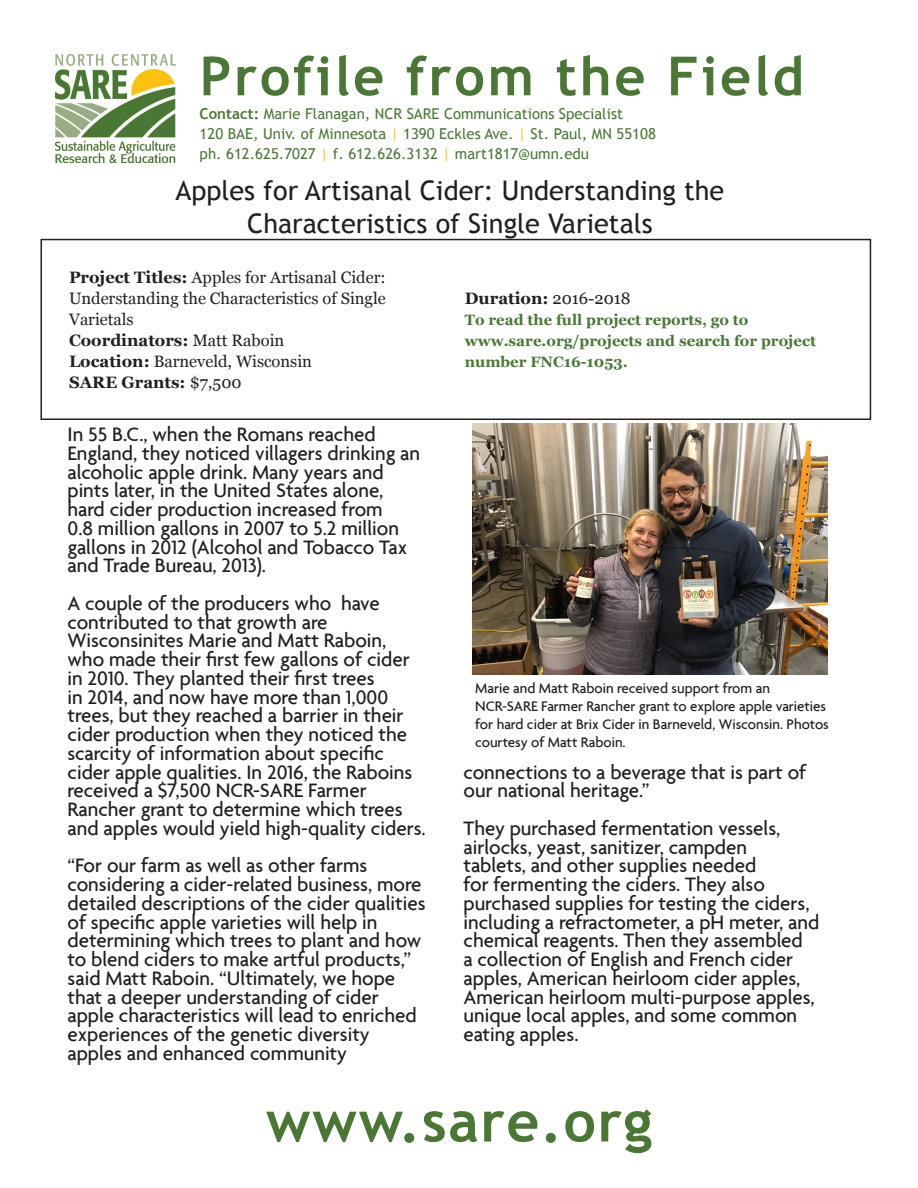
<style>
.page{position:relative;width:918px;height:1188px;background:#fff}
.page>*{position:absolute;margin:0;border:0;box-sizing:border-box;transform-origin:0 0}
.t1{font:700 57px "Trebuchet MS";letter-spacing:.03em;color:#4a7834}
.t2{font:700 54px "Trebuchet MS";letter-spacing:.05em;color:#4a7834}
.t3{font:27px "Trebuchet MS";color:#231f20}
.t4{font:500 21px/18.8px "Agenda";color:#231f20}
.t5{font:16.5px/21px "Georgia";color:#231f20;text-align:justify}
.t6{font:700 16.5px "Georgia";color:#231f20}
.t7{font:500 15px/18px "Agenda";color:#231f20}
.t8{font:15px "Trebuchet MS";color:#4a7834}
.t9{font:700 15px/21px "Georgia";color:#4a7834}
.s1{font-weight:700}
.s2{color:#fdc110}
.s3{font-weight:400}
</style>
<div class="page">
<div style="left:40px;top:239px;width:831px;height:181px;border:2px solid #231f20"></div>
<img style="left:56px;top:54px;width:120px;height:108px">
<img style="left:472px;top:423px;width:356px;height:252px">
<p class="t2" style="left:200px;top:42px;width:606px">Profile from the Field</p>
<p class="t8" style="left:200px;top:105px;width:425px"><span class="s1">Contact:</span> Marie Flanagan, NCR SARE Communications Specialist</p>
<p class="t8" style="left:200px;top:125px;width:458px">120 BAE, Univ. of Minnesota <span class="s2">|</span> 1390 Eckles Ave. <span class="s2">|</span> St. Paul, MN 55108</p>
<p class="t8" style="left:200px;top:145px;width:391px">ph. 612.625.7027 <span class="s2">|</span> f. 612.626.3132 <span class="s2">|</span> mart1817@umn.edu</p>
<p class="t3" style="left:176px;top:175px;width:550px">Apples for Artisanal Cider: Understanding the</p>
<p class="t3" style="left:247px;top:207px;width:407px">Characteristics of Single Varietals</p>
<p class="t5" style="left:69px;top:266px;width:318px"><span class="s1">Project Titles:</span> Apples for Artisanal Cider:<br>Understanding the Characteristics of Single Varietals</p>
<p class="t6" style="left:69px;top:327px;width:217px">Coordinators: <span class="s3">Matt Raboin</span></p>
<p class="t5" style="left:69px;top:350px;width:244px"><span class="s1">Location:</span> Barneveld, Wisconsin</p>
<p class="t6" style="left:69px;top:369px;width:174px">SARE Grants: <span class="s3">$7,500</span></p>
<p class="t4" style="left:68px;top:424px;width:354px">In 55 B.C., when the Romans reached<br>England, they noticed villagers drinking an</p>
<p class="t4" style="left:68px;top:462px;width:341px">alcoholic apple drink. Many years and pints later, in the United States alone, hard cider production increased from 0.8 million gallons in 2007 to 5.2 million gallons in 2012 (Alcohol and Tobacco Tax and Trade Bureau, 2013).</p>
<p class="t4" style="left:68px;top:593px;width:360px">A couple of the producers who have contributed to that growth are Wisconsinites Marie and Matt Raboin, who made their first few gallons of cider in 2010. They planted their first trees<br>in 2014, and now have more than 1,000 trees, but they reached a barrier in their cider production when they noticed the scarcity of information about specific cider apple qualities. In 2016, the Raboins received a $7,500 NCR-SARE Farmer Rancher grant to determine which trees and apples would yield high-quality ciders.</p>
<p class="t4" style="left:68px;top:856px;width:360px">“For our farm as well as other farms considering a cider-related business, more detailed descriptions of the cider qualities of specific apple varieties will help in determining which trees to plant and how to blend ciders to make artful products,” said Matt Raboin. “Ultimately, we hope that a deeper understanding of cider apple characteristics will lead to enriched</p>
<p class="t4" style="left:68px;top:1024px;width:304px">experiences of the genetic diversity apples and enhanced community</p>
<p class="t6" style="left:465px;top:285px;width:167px">Duration: <span class="s3">2016-2018</span></p>
<p class="t9" style="left:465px;top:308px;width:285px">To read the full project reports, go to</p>
<p class="t9" style="left:465px;top:329px;width:353px">www.sare.org/projects and search for project number FNC16-1053.</p>
<p class="t7" style="left:475px;top:679px;width:296px">Marie and Matt Raboin received support from an</p>
<p class="t7" style="left:475px;top:697px;width:355px">NCR-SARE Farmer Rancher grant to explore apple varieties for hard cider at Brix Cider in Barneveld, Wisconsin. Photos courtesy of Matt Raboin.</p>
<p class="t4" style="left:464px;top:762px;width:344px">connections to a beverage that is part of our national heritage.”</p>
<p class="t4" style="left:464px;top:818px;width:357px">They purchased fermentation vessels, airlocks, yeast, sanitizer, campden<br>tablets, and other supplies needed<br>for fermenting the ciders. They also purchased supplies for testing the ciders, including a refractometer, a pH meter, and chemical reagents. Then they assembled<br>a collection of English and French cider apples, American heirloom cider apples, American heirloom multi-purpose apples, unique local apples, and some common eating apples.</p>
<p class="t1" style="left:266px;top:1086px;width:388px">www.sare.org</p>
</div>
